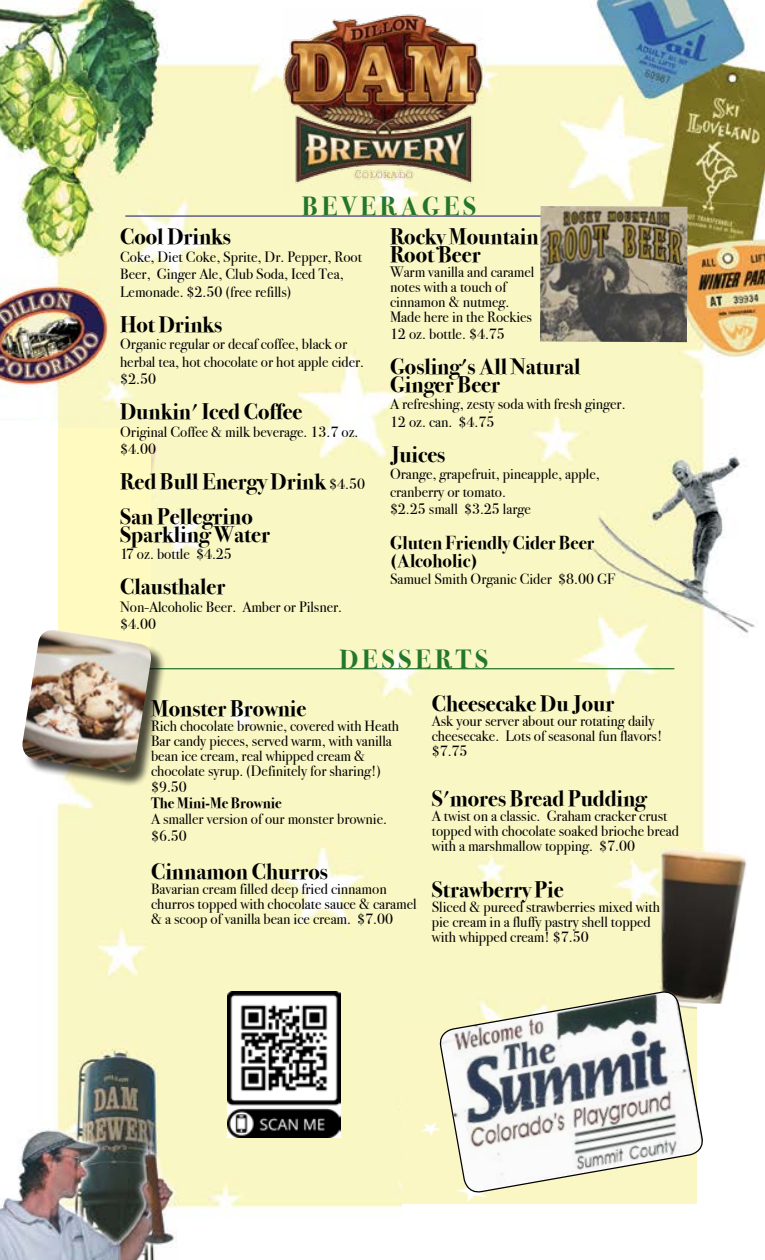
<style>
.page{position:relative;width:765px;height:1260px;background:#fff}
.page>*{position:absolute;margin:0;border:0;box-sizing:border-box;transform-origin:0 0}
.t1{font:700 26.25px "Bodoni Svty Two ITCTT";letter-spacing:.15em;color:#23772d}
.t2{font:700 22.5px/17.5px "Bodoni Svty Two ITCTT";color:#000}
.t3{font:700 18.75px/17.5px "Bodoni Svty Two ITCTT";color:#000}
.t4{font:15px/15px "Bodoni Svty Two ITCTT";color:#000}
.t5{font:700 15px "Bodoni Svty Two ITCTT";color:#000}
.s1{font-weight:400;font-size:15px}
</style>
<div class="page">
<img style="left:0;top:0;width:765px;height:1260px">
<div style="left:402px;top:1021px;width:296px;height:183px;background:#faf7c4"></div>
<div style="left:59px;top:428px;width:92px;height:307px;background:#fffac0"></div>
<hr style="left:125px;top:215px;width:528px;height:2px;background:#403f80">
<hr style="left:149px;top:668px;width:525px;height:1px;background:#23772d">
<img style="left:283px;top:8px;width:202px;height:183px">
<img style="left:540px;top:206px;width:148px;height:136px">
<div style="left:0;top:421px;width:58px;height:307px;background:#fff"></div>
<div style="left:25px;top:632px;width:141px;height:155px;background:#000;opacity:.75"></div>
<img style="left:20px;top:630px;width:133px;height:145px">
<img style="left:645px;top:830px;width:120px;height:174px">
<div style="left:698px;top:1004px;width:67px;height:228px;background:#fff"></div>
<div style="left:402px;top:1204px;width:363px;height:56px;background:#fff"></div>
<svg style="left:438px;top:990px;width:267px;height:204px"></svg>
<img style="left:228px;top:991px;width:112px;height:146px">
<h1 class="t1" style="left:302px;top:185px;width:176px">BEVERAGES</h1>
<h2 class="t2" style="left:120px;top:226px;width:112px">Cool Drinks</h2>
<p class="t4" style="left:120px;top:246px;width:243px;line-height:17.5px">Coke, Diet Coke, Sprite, Dr. Pepper, Root<br>Beer, Ginger Ale, Club Soda, Iced Tea,<br>Lemonade. $2.50 (free refills)</p>
<h2 class="t2" style="left:120px;top:313px;width:104px">Hot Drinks</h2>
<p class="t4" style="left:120px;top:334px;width:245px;line-height:17.5px">Organic regular or decaf coffee, black or herbal tea, hot chocolate or hot apple cider. $2.50</p>
<h2 class="t2" style="left:120px;top:401px;width:184px">Dunkin' Iced Coffee</h2>
<p class="t4" style="left:120px;top:421px;width:240px;line-height:17.5px">Original Coffee &amp; milk beverage. 13.7 oz. $4.00</p>
<h2 class="t2" style="left:120px;top:462px;width:246px;line-height:35px">Red Bull Energy Drink <span class="s1">$4.50<br></span>San Pellegrino</h2>
<h2 class="t2" style="left:120px;top:523px;width:152px">Sparkling Water</h2>
<p class="t4" style="left:120px;top:545px;width:113px">17 oz. bottle $4.25</p>
<h2 class="t2" style="left:120px;top:576px;width:107px">Clausthaler</h2>
<p class="t4" style="left:120px;top:596px;width:224px;line-height:17.5px">Non-Alcoholic Beer. Amber or Pilsner. $4.00</p>
<h2 class="t2" style="left:390px;top:226px;width:150px">Rocky Mountain<br>Root Beer</h2>
<p class="t4" style="left:390px;top:262px;width:146px">Warm vanilla and caramel notes with a touch of cinnamon &amp; nutmeg.<br>Made here in the Rockies</p>
<p class="t4" style="left:390px;top:325px;width:116px">12 oz. bottle. $4.75</p>
<h2 class="t2" style="left:390px;top:356px;width:192px">Gosling's All Natural<br>Ginger Beer</h2>
<p class="t4" style="left:390px;top:394px;width:237px;line-height:17.5px">A refreshing, zesty soda with fresh ginger.<br>12 oz. can. $4.75</p>
<h2 class="t2" style="left:390px;top:443px;width:57px">Juices</h2>
<p class="t4" style="left:390px;top:464px;width:211px;line-height:17.5px">Orange, grapefruit, pineapple, apple, cranberry or tomato.<br>$2.25 small $3.25 large</p>
<p class="t3" style="left:390px;top:533px;width:206px">Gluten Friendly Cider Beer (Alcoholic)</p>
<p class="t4" style="left:390px;top:570px;width:227px">Samuel Smith Organic Cider $8.00 GF</p>
<h1 class="t1" style="left:339px;top:638px;width:150px">DESSERTS</h1>
<h2 class="t2" style="left:151px;top:697px;width:157px">Monster Brownie</h2>
<p class="t4" style="left:151px;top:716px;width:250px">Rich chocolate brownie, covered with Heath Bar candy pieces, served warm, with vanilla bean ice cream, real whipped cream &amp; chocolate syrup. (Definitely for sharing!) $9.50</p>
<p class="t5" style="left:151px;top:791px;width:132px">The Mini-Me Brownie</p>
<p class="t4" style="left:151px;top:809px;width:237px;line-height:16.2px">A smaller version of our monster brownie. $6.50</p>
<h2 class="t2" style="left:151px;top:861px;width:178px">Cinnamon Churros</h2>
<p class="t4" style="left:151px;top:880px;width:267px">Bavarian cream filled deep fried cinnamon churros topped with chocolate sauce &amp; caramel &amp; a scoop of vanilla bean ice cream. $7.00</p>
<h2 class="t2" style="left:432px;top:693px;width:184px">Cheesecake Du Jour</h2>
<p class="t4" style="left:432px;top:712px;width:232px">Ask your server about our rotating daily cheesecake. Lots of seasonal fun flavors! $7.75</p>
<h2 class="t2" style="left:432px;top:787px;width:216px">S'mores Bread Pudding</h2>
<p class="t4" style="left:432px;top:806px;width:249px">A twist on a classic. Graham cracker crust topped with chocolate soaked brioche bread with a marshmallow topping. $7.00</p>
<h2 class="t2" style="left:432px;top:879px;width:133px">Strawberry Pie</h2>
<p class="t4" style="left:432px;top:898px;width:230px">Sliced &amp; pureed strawberries mixed with pie cream in a fluffy pastry shell topped with whipped cream! $7.50</p>
</div>
